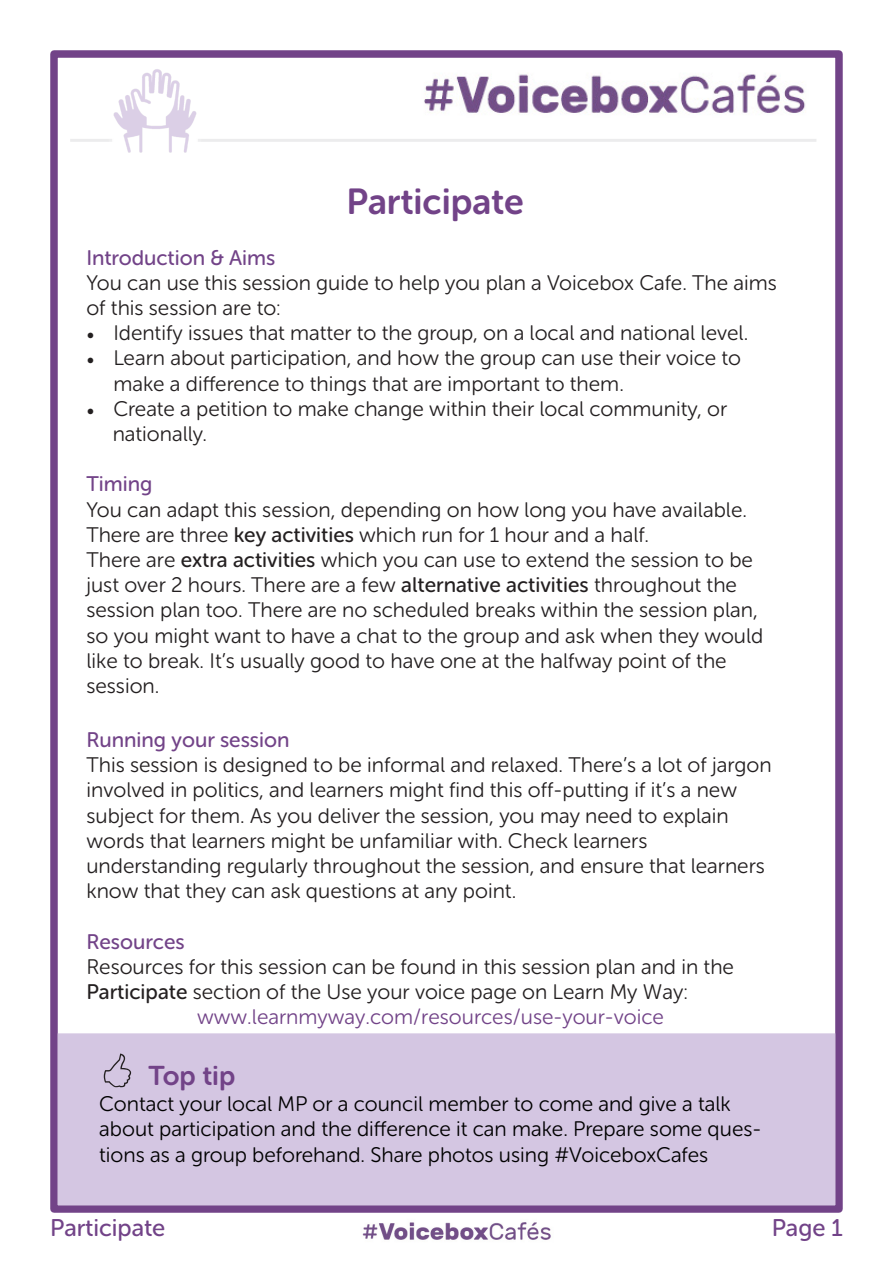
<style>
.page{position:relative;width:893px;height:1263px;background:#fff}
.page>*{position:absolute;margin:0;border:0;box-sizing:border-box;transform-origin:0 0}
.t1{font:36px "Museo Sans Rounded 700";color:#724388}
.t2{font:27px "Museo Sans Rounded 700";color:#724388}
.t3{font:24px "Museo Sans Rounded 500";color:#724388}
.t4{font:21px/25.2px "Museo Sans Rounded 300";color:#231f20}
.t5{font:21px/25.2px "Museo Sans Rounded 300";color:#000}
.t6{font:21px "Museo Sans Rounded 300";color:#724388}
.t7{font:21px "Museo Sans Rounded 500";color:#724388}
.s1{font-family:"Minion Pro"}
.s2{font-family:"Museo Sans Rounded 500";color:#724388}
.s3{font-family:"Museo Sans Rounded 500"}
</style>
<div class="page">
<div style="left:50px;top:50px;width:793px;height:1163px;border:8px solid #724388"></div>
<hr style="left:70px;top:139px;width:746px;height:3px;background:#a4a5a9">
<img style="left:112px;top:69px;width:86px;height:84px">
<img style="left:362px;top:1222px;width:189px;height:18px">
<img style="left:424px;top:74px;width:381px;height:40px">
<div style="left:58px;top:1033px;width:777px;height:172px;background:#d4c6e2;border:2px solid #d4c6e2"></div>
<p class="t1" style="left:347px;top:182px;width:179px">Participate</p>
<p class="t7" style="left:86px;top:246px;width:190px">Introduction &amp; Aims</p>
<p class="t4" style="left:86px;top:270px;width:692px">You can use this session guide to help you plan a Voicebox Cafe. The aims of this session are to:</p>
<p class="t4" style="left:86px;top:320px;width:663px"><span class="s1">•</span> Identify issues that matter to the group, on a local and national level.</p>
<p class="t4" style="left:113px;top:346px;width:629px;text-indent:-27px"><span class="s1">•</span> Learn about participation, and how the group can use their voice to make a difference to things that are important to them.</p>
<p class="t4" style="left:86px;top:396px;width:642px"><span class="s1">•</span> Create a petition to make change within their local community, or</p>
<p class="t4" style="left:113px;top:421px;width:96px">nationally.</p>
<p class="t4" style="left:86px;top:472px;width:678px"><span class="s2">Timing<br></span>You can adapt this session, depending on how long you have available.<br>There are three <span class="s3">key activities</span> which run for 1 hour and a half.<br>There are <span class="s3">extra activities</span> which you can use to extend the session to be just over 2 hours. There are a few <span class="s3">alternative activities</span> throughout the session plan too. There are no scheduled breaks within the session plan, so you might want to have a chat to the group and ask when they would like to break. It’s usually good to have one at the halfway point of the session.</p>
<p class="t4" style="left:86px;top:727px;width:687px"><span class="s2">Running your session<br></span>This session is designed to be informal and relaxed. There’s a lot of jargon involved in politics, and learners might find this off-putting if it’s a new subject for them. As you deliver the session, you may need to explain words that learners might be unfamiliar with. Check learners understanding regularly throughout the session, and ensure that learners know that they can ask questions at any point.</p>
<p class="t7" style="left:86px;top:930px;width:100px">Resources</p>
<p class="t4" style="left:86px;top:954px;width:649px">Resources for this session can be found in this session plan and in the</p>
<p class="t4" style="left:86px;top:979px;width:603px"><span class="s3">Participate</span> section of the Use your voice page on Learn My Way:</p>
<p class="t6" style="left:197px;top:1006px;width:468px">www.learnmyway.com/resources/use-your-voice</p>
<p class="t2" style="left:149px;top:1060px;width:88px">Top tip</p>
<p class="t5" style="left:99px;top:1091px;width:664px">Contact your local MP or a council member to come and give a talk about participation and the difference it can make. Prepare some ques&shy;tions as a group beforehand. Share photos using #VoiceboxCafes</p>
<p class="t3" style="left:50px;top:1214px;width:117px">Participate</p>
<p class="t3" style="left:772px;top:1214px;width:72px">Page 1</p>
</div>
